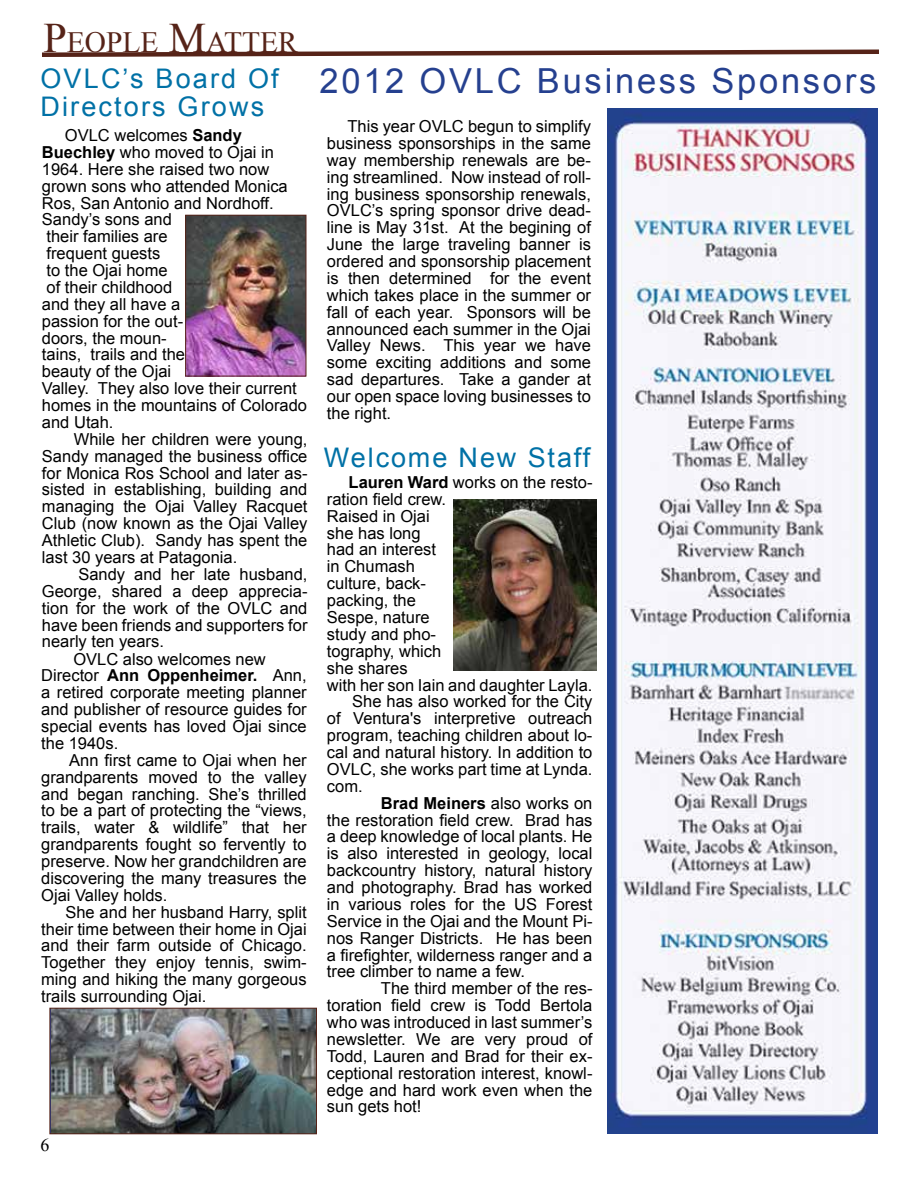
<style>
.page{position:relative;width:918px;height:1188px;background:#fff}
.page>*{position:absolute;margin:0;border:0;box-sizing:border-box;transform-origin:0 0}
.t1{font:34.5px "Arial";letter-spacing:.08em;color:#25408f}
.t2{font:29.4px "Times New Roman";color:#562318}
.t3{font:27px/28.5px "Arial";letter-spacing:.08em;color:#0071a6}
.t4{font:18px "Times New Roman";color:#000}
.t5{font:16.5px/17px "Arial";color:#000;text-align:justify}
.t6{font:700 16.5px "Arial";color:#000}
.s1{font-size:42px}
.s2{font-weight:700}
.s3{font-weight:400}
</style>
<div class="page">
<img style="left:52px;top:1010px;width:263px;height:122px">
<div style="left:50px;top:1008px;width:267px;height:126px;border:1px solid #562318"></div>
<svg style="left:42px;top:49px;width:837px;height:8px"></svg>
<img style="left:187px;top:217px;width:117px;height:157px">
<div style="left:185px;top:215px;width:121px;height:161px;border:1px solid #562318"></div>
<img style="left:454px;top:500px;width:143px;height:170px">
<img style="left:607px;top:108px;width:270px;height:1026px">
<h2 class="t2" style="left:44px;top:22px;width:256px"><span class="s1">P</span>EOPLE <span class="s1">M</span>ATTER</h2>
<h3 class="t3" style="left:40px;top:64px;width:240px">OVLC’s Board Of<br>Directors Grows</h3>
<p class="t5" style="left:42px;top:127px;width:267px;text-align:left;text-indent:23px">OVLC welcomes <span class="s2">Sandy<br>Buechley</span> who moved to Ojai in<br>1964. Here she raised two now grown sons who attended Monica<br>Ros, San Antonio and Nordhoff.<br>Sandy’s sons and<br>their families are<br>frequent guests<br>to the Ojai home<br>of their childhood<br>and they all have a<br>passion for the out-<br>doors, the moun-<br>tains, trails and the<br>beauty of the Ojai<br>Valley. They also love their current homes in the mountains of Colorado and Utah.</p>
<p class="t5" style="left:42px;top:431px;width:267px;text-indent:32px">While her children were young, Sandy managed the business office for Monica Ros School and later as&shy;sisted in establishing, building and managing the Ojai Valley Racquet Club (now known as the Ojai Valley Athletic Club). Sandy has spent the last 30 years at Patagonia.</p>
<p class="t5" style="left:78px;top:566px;width:231px">Sandy and her late husband,</p>
<p class="t5" style="left:42px;top:583px;width:267px">George, shared a deep apprecia-</p>
<p class="t5" style="left:42px;top:600px;width:267px">tion for the work of the OVLC and</p>
<p class="t5" style="left:42px;top:616px;width:267px">have been friends and supporters for</p>
<p class="t5" style="left:42px;top:633px;width:123px">nearly ten years.</p>
<p class="t5" style="left:73px;top:650px;width:194px">OVLC also welcomes new</p>
<p class="t6" style="left:41px;top:665px;width:267px"><span class="s3">Director</span> Ann Oppenheimer. <span class="s3">Ann,</span></p>
<p class="t5" style="left:41px;top:684px;width:267px">a retired corporate meeting planner</p>
<p class="t5" style="left:41px;top:701px;width:267px">and publisher of resource guides for</p>
<p class="t5" style="left:41px;top:718px;width:267px">special events has loved Ojai since</p>
<p class="t5" style="left:41px;top:735px;width:79px">the 1940s.</p>
<p class="t5" style="left:69px;top:752px;width:239px">Ann first came to Ojai when her</p>
<p class="t5" style="left:41px;top:769px;width:267px">grandparents moved to the valley</p>
<p class="t5" style="left:41px;top:785px;width:267px">and began ranching. She’s thrilled</p>
<p class="t5" style="left:41px;top:802px;width:267px">to be a part of protecting the “views,</p>
<p class="t5" style="left:41px;top:819px;width:267px">trails, water &amp; wildlife” that her</p>
<p class="t5" style="left:41px;top:836px;width:267px">grandparents fought so fervently to</p>
<p class="t5" style="left:41px;top:853px;width:267px">preserve. Now her grandchildren are</p>
<p class="t5" style="left:41px;top:870px;width:267px">discovering the many treasures the</p>
<p class="t5" style="left:41px;top:887px;width:128px">Ojai Valley holds.</p>
<p class="t5" style="left:65px;top:904px;width:243px">She and her husband Harry, split</p>
<p class="t5" style="left:41px;top:920px;width:267px">their time between their home in Ojai</p>
<p class="t5" style="left:41px;top:937px;width:267px">and their farm outside of Chicago.</p>
<p class="t5" style="left:41px;top:954px;width:267px">Together they enjoy tennis, swim-</p>
<p class="t5" style="left:41px;top:971px;width:267px">ming and hiking the many gorgeous</p>
<p class="t5" style="left:41px;top:988px;width:167px">trails surrounding Ojai.</p>
<p class="t4" style="left:40px;top:1133px;width:10px">6</p>
<h1 class="t1" style="left:319px;top:58px;width:558px">2012 OVLC Business Sponsors</h1>
<p class="t5" style="left:327px;top:118px;width:266px;text-indent:20px">This year OVLC begun to simplify business sponsorships in the same way membership renewals are be&shy;ing streamlined. Now instead of roll&shy;ing business sponsorship renewals, OVLC’s spring sponsor drive dead&shy;line is May 31st. At the begining of June the large traveling banner is ordered and sponsorship placement is then determined for the event which takes place in the summer or fall of each year. Sponsors will be announced each summer in the Ojai Valley News. This year we have some exciting additions and some sad departures. Take a gander at our open space loving businesses to the right.</p>
<h3 class="t3" style="left:324px;top:443px;width:268px">Welcome New Staff</h3>
<p class="t5" style="left:349px;top:474px;width:245px"><span class="s2">Lauren Ward</span> works on the resto-</p>
<p class="t5" style="left:327px;top:491px;width:121px">ration field crew.</p>
<p class="t5" style="left:327px;top:508px;width:104px">Raised in Ojai</p>
<p class="t5" style="left:327px;top:524px;width:95px">she has long</p>
<p class="t5" style="left:327px;top:541px;width:111px">had an interest</p>
<p class="t5" style="left:327px;top:558px;width:90px">in Chumash</p>
<p class="t5" style="left:327px;top:575px;width:101px">culture, back-</p>
<p class="t5" style="left:327px;top:592px;width:90px">packing, the</p>
<p class="t5" style="left:327px;top:609px;width:104px">Sespe, nature</p>
<p class="t5" style="left:327px;top:626px;width:111px">study and pho-</p>
<p class="t5" style="left:327px;top:643px;width:116px">tography, which</p>
<p class="t5" style="left:327px;top:660px;width:82px">she shares</p>
<p class="t5" style="left:327px;top:676px;width:267px">with her son Iain and daughter Layla.</p>
<p class="t5" style="left:352px;top:693px;width:242px">She has also worked for the City</p>
<p class="t5" style="left:327px;top:710px;width:267px">of Ventura's interpretive outreach</p>
<p class="t5" style="left:327px;top:727px;width:267px">program, teaching children about lo-</p>
<p class="t5" style="left:327px;top:744px;width:267px">cal and natural history. In addition to</p>
<p class="t5" style="left:327px;top:761px;width:267px">OVLC, she works part time at Lynda.</p>
<p class="t5" style="left:327px;top:778px;width:37px">com.</p>
<p class="t6" style="left:381px;top:792px;width:213px">Brad Meiners <span class="s3">also works on</span></p>
<p class="t5" style="left:327px;top:811px;width:267px">the restoration field crew. Brad has</p>
<p class="t5" style="left:327px;top:828px;width:267px">a deep knowledge of local plants. He</p>
<p class="t5" style="left:327px;top:845px;width:267px">is also interested in geology, local</p>
<p class="t5" style="left:327px;top:862px;width:267px">backcountry history, natural history</p>
<p class="t5" style="left:327px;top:879px;width:267px">and photography. Brad has worked</p>
<p class="t5" style="left:327px;top:896px;width:267px">in various roles for the US Forest</p>
<p class="t5" style="left:327px;top:913px;width:267px">Service in the Ojai and the Mount Pi-</p>
<p class="t5" style="left:327px;top:930px;width:267px">nos Ranger Districts. He has been</p>
<p class="t5" style="left:327px;top:946px;width:267px">a firefighter, wilderness ranger and a</p>
<p class="t5" style="left:327px;top:963px;width:200px">tree climber to name a few.</p>
<p class="t5" style="left:381px;top:980px;width:213px">The third member of the res-</p>
<p class="t5" style="left:327px;top:997px;width:267px">toration field crew is Todd Bertola</p>
<p class="t5" style="left:327px;top:1014px;width:267px">who was introduced in last summer’s</p>
<p class="t5" style="left:327px;top:1031px;width:267px">newsletter. We are very proud of</p>
<p class="t5" style="left:327px;top:1048px;width:267px">Todd, Lauren and Brad for their ex-</p>
<p class="t5" style="left:327px;top:1065px;width:267px">ceptional restoration interest, knowl-</p>
<p class="t5" style="left:327px;top:1082px;width:267px">edge and hard work even when the</p>
<p class="t5" style="left:327px;top:1098px;width:96px">sun gets hot!</p>
</div>
